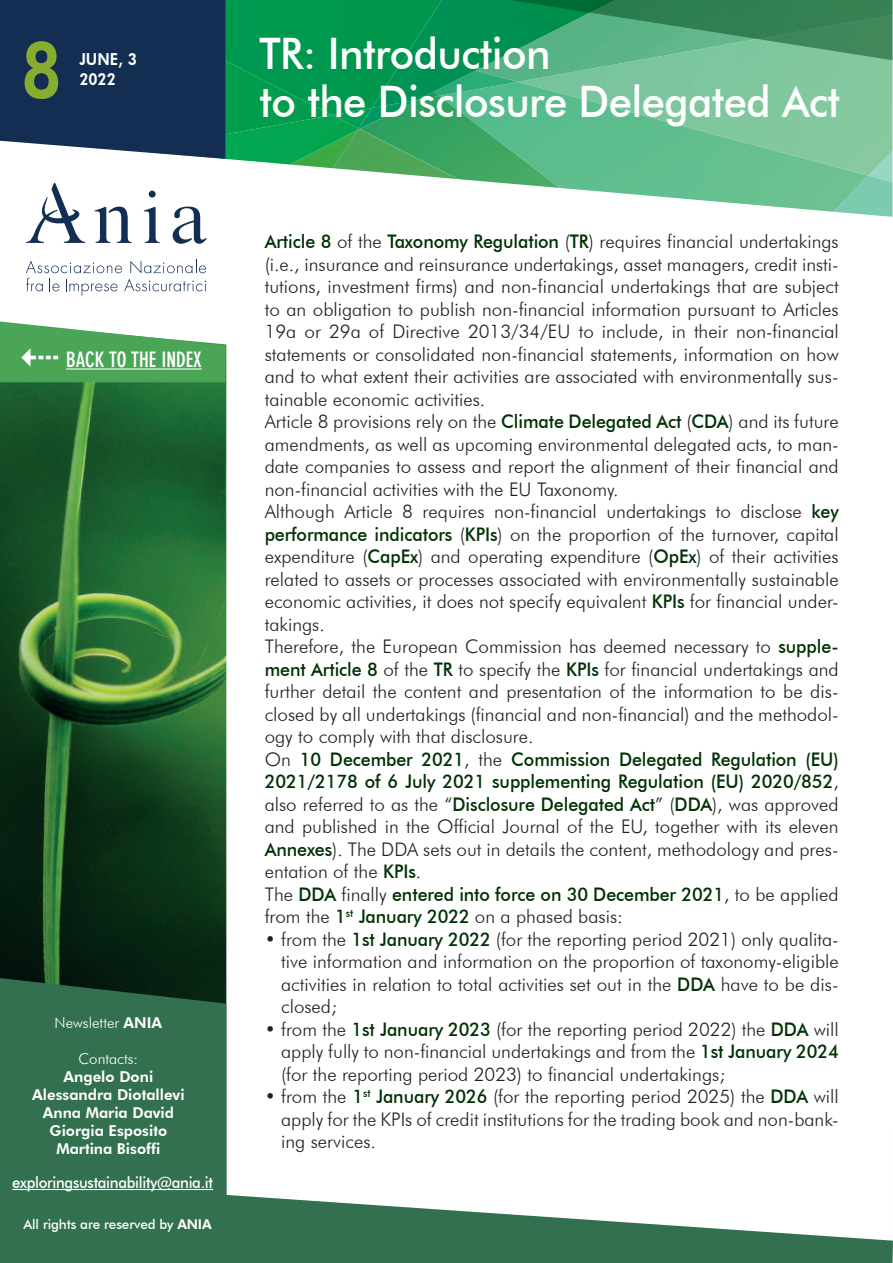
<style>
.page{position:relative;width:893px;height:1263px;background:#fff}
.page>*{position:absolute;margin:0;border:0;box-sizing:border-box;transform-origin:0 0}
.t1{font:800 78px "Futura BT";color:#88ac2e;scale:.85 1}
.t2{font:500 43.5px/48px "Futura BT";letter-spacing:-.015em;color:#fff;scale:.96 1}
.t3{font:700 condensed 21px "DIN Neuzeit Grotesk";color:#fff}
.t4{font:300 18.75px/22.5px "Futura BT";color:#231f20;text-align:justify}
.t5{font:800 16.5px "Futura BT";color:#fff;scale:.9 1}
.t6{font:500 15.75px "Futura BT";letter-spacing:-.02em;color:#fff;scale:.95 1}
.t7{font:800 15px/18px "Futura BT";color:#fff;text-align:center}
.t8{font:300 15px "Futura BT";color:#fff}
.t9{font:500 13.5px "Futura BT";letter-spacing:-.01em;color:#fff}
.s1{font-weight:800}
.s2{font-weight:500;color:#003104}
</style>
<div class="page">
<img style="left:0;top:344px;width:226px;height:634px">
<img style="left:868px;top:82px;width:24px;height:94px">
<img style="left:837px;top:176px;width:55px;height:41px">
<img style="left:560px;top:82px;width:308px;height:130px">
<img style="left:417px;top:108px;width:143px;height:66px">
<img style="left:457px;top:174px;width:274px;height:38px">
<img style="left:333px;top:129px;width:125px;height:50px">
<svg style="left:359px;top:115px;width:58px;height:15px"></svg>
<img style="left:290px;top:164px;width:68px;height:4px">
<img style="left:225px;top:115px;width:134px;height:49px">
<div style="left:615px;top:60px;width:277px;height:22px;background:#7ec69e"></div>
<img style="left:442px;top:0;width:173px;height:108px">
<img style="left:332px;top:0;width:110px;height:115px">
<img style="left:225px;top:0;width:107px;height:151px">
<svg style="left:510px;top:0;width:382px;height:60px;background:#429869"></svg>
<div style="left:0;top:0;width:225px;height:159px;background:#132d53"></div>
<svg style="left:26px;top:183px;width:59px;height:60px"></svg>
<svg style="left:94px;top:207px;width:38px;height:36px"></svg>
<svg style="left:144px;top:191px;width:16px;height:52px"></svg>
<svg style="left:173px;top:207px;width:34px;height:37px"></svg>
<svg style="left:26px;top:260px;width:180px;height:36px"></svg>
<svg style="left:0;top:1179px;width:892px;height:84px;fill:#327050"></svg>
<div style="left:0;top:978px;width:226px;height:226px;background:#327050"></div>
<hr style="left:12px;top:1189px;width:201px;height:1px;background:#fff">
<svg style="left:0;top:321px;width:225px;height:61px"></svg>
<hr style="left:66px;top:368px;width:136px;height:1px;background:#fff">
<svg style="left:892px;top:1240px;width:1px;height:23px"></svg>
<h1 class="t1" style="left:21px;top:22px;width:49px">8</h1>
<p class="t5" style="left:79px;top:50px;width:65px">JUNE, 3</p>
<p class="t5" style="left:79px;top:69px;width:42px">2022</p>
<p class="t3" style="left:17px;top:347px;width:186px">✓ BACK TO THE INDEX</p>
<p class="t8" style="left:55px;top:1013px;width:109px">Newsletter <span class="s1">ANIA</span></p>
<p class="t8" style="left:79px;top:1049px;width:61px">Contacts:</p>
<p class="t7" style="left:32px;top:1067px;width:154px">Angelo Doni<br>Alessandra Diotallevi<br>Anna Maria David<br>Giorgia Esposito<br>Martina Bisoffi</p>
<p class="t6" style="left:12px;top:1172px;width:213px">exploringsustainability@ania.it</p>
<p class="t9" style="left:23px;top:1215px;width:190px">All rights are reserved by <span class="s1">ANIA</span></p>
<h2 class="t2" style="left:259px;top:29px;width:606px">TR: Introduction<br>to the Disclosure Delegated Act</h2>
<p class="t4" style="left:265px;top:230px;width:576px;text-align:left"><span class="s2">Article 8</span> of the <span class="s2">Taxonomy Regulation</span> (<span class="s2">TR</span>) requires financial undertakings (i.e., insurance and reinsurance undertakings, asset managers, credit insti&shy;tutions, investment firms) and non-financial undertakings that are subject to an obligation to publish non-financial information pursuant to Articles 19a or 29a of Directive 2013/34/EU to include, in their non-financial statements or consolidated non-financial statements, information on how and to what extent their activities are associated with environmentally sus&shy;tainable economic activities.<br>Article 8 provisions rely on the <span class="s2">Climate Delegated Act</span> (<span class="s2">CDA</span>) and its future amendments, as well as upcoming environmental delegated acts, to man&shy;date companies to assess and report the alignment of their financial and non-financial activities with the EU Taxonomy.<br>Although Article 8 requires non-financial undertakings to disclose <span class="s2">key performance indicators</span> (<span class="s2">KPIs</span>) on the proportion of the turnover, capital expenditure (<span class="s2">CapEx</span>) and operating expenditure (<span class="s2">OpEx</span>) of their activities related to assets or processes associated with environmentally sustainable economic activities, it does not specify equivalent <span class="s2">KPIs</span> for financial under&shy;takings.<br>Therefore, the European Commission has deemed necessary to <span class="s2">supple&shy;ment Article 8</span> of the <span class="s2">TR</span> to specify the <span class="s2">KPIs</span> for financial undertakings and further detail the content and presentation of the information to be dis&shy;closed by all undertakings (financial and non-financial) and the methodol&shy;ogy to comply with that disclosure.<br>On <span class="s2">10 December 2021</span>, the <span class="s2">Commission Delegated Regulation (EU)<br>2021/2178 of 6 July 2021 supplementing Regulation (EU) 2020/852</span>, also referred to as the “<span class="s2">Disclosure Delegated Act</span>” (<span class="s2">DDA</span>), was approved and published in the Official Journal of the EU, together with its eleven <span class="s2">Annexes</span>). The DDA sets out in details the content, methodology and pres&shy;entation of the <span class="s2">KPIs</span>.<br>The <span class="s2">DDA</span> finally <span class="s2">entered into force on 30 December 2021</span>, to be applied from the <span class="s2">1</span><sup>st</sup> <span class="s2">January 2022</span> on a phased basis:</p>
<p class="t4" style="left:281px;top:928px;width:559px;text-indent:-16px">• from the <span class="s2">1st January 2022</span> (for the reporting period 2021) only qualita&shy;tive information and information on the proportion of taxonomy-eligible activities in relation to total activities set out in the <span class="s2">DDA</span> have to be dis&shy;closed;</p>
<p class="t4" style="left:281px;top:1018px;width:559px;text-indent:-16px">• from the <span class="s2">1st January 2023</span> (for the reporting period 2022) the <span class="s2">DDA</span> will apply fully to non-financial undertakings and from the <span class="s2">1st January 2024 </span>(for the reporting period 2023) to financial undertakings;</p>
<p class="t4" style="left:281px;top:1085px;width:559px;text-indent:-16px">• from the <span class="s2">1</span><sup>st</sup> <span class="s2">January 2026</span> (for the reporting period 2025) the <span class="s2">DDA</span> will apply for the KPIs of credit institutions for the trading book and non-bank&shy;ing services.</p>
</div>
